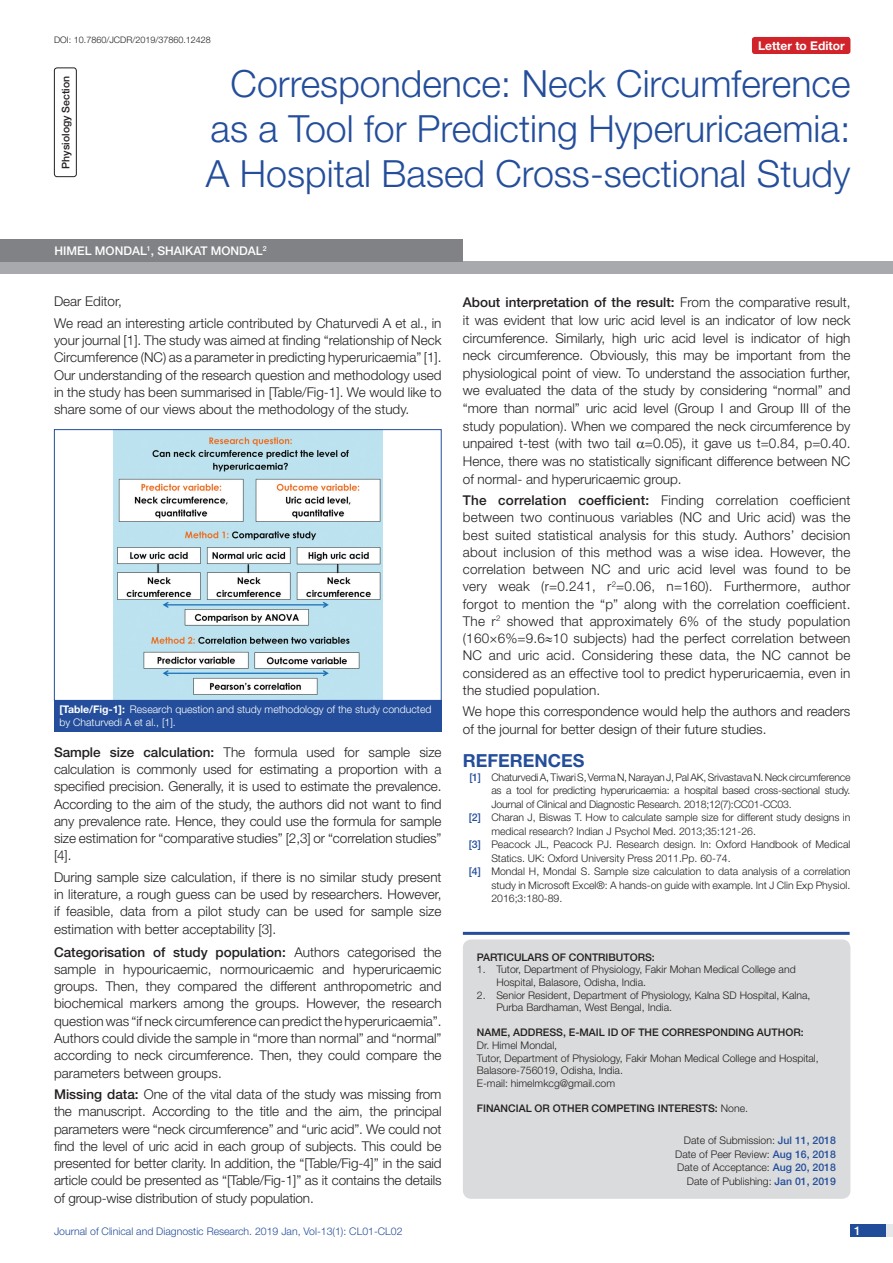
<style>
.page{position:relative;width:893px;height:1263px;background:#fff}
.page>*{position:absolute;margin:0;border:0;box-sizing:border-box;transform-origin:0 0}
.t1{font:300 37.5px/45px "Helvetica Neue";color:#244e9b;text-align:justify}
.Heading{font:700 18px "Helvetica Neue";color:#244e9b}
.Body_text{font:300 13.5px/17.2px "Helvetica Neue";color:#231f20;text-align:justify}
.Author{font:500 12px "Helvetica Neue";color:#fff}
.t2{font:700 12px "Helvetica Neue";color:#fff}
.Partic_Contri_Txt{font:300 10.5px/12.6px "Helvetica Neue";color:#231f20}
.Partic_Contri_Txt-2{font:300 10.5px "Helvetica Neue";letter-spacing:-.02em;color:#231f20}
.Partic_Contri_Head{font:500 10.5px "Helvetica Neue";color:#231f20}
.TABLE_FIG{font:300 10.5px/12.6px "Helvetica Neue";color:#fff}
.t3{font:300 10.5px "Helvetica Neue";color:#244e9b}
.section{font:500 10.5px "Helvetica Neue";color:#231f20}
.DOI{font:300 9px "Helvetica Neue";color:#231f20}
.s1{font-weight:700}
.s2{font-weight:500}
.s3{font-weight:500;color:#244e9b}
.s4{font-weight:300}
</style>
<div class="page">
<div style="left:850px;top:1224px;width:43px;height:13px;background:#e6e7e9"></div>
<div style="left:850px;top:1224px;width:35px;height:13px;background:#214c99"></div>
<div style="left:752px;top:37px;width:98px;height:17px;background:#d1232a;border-radius:3px"></div>
<div style="left:54px;top:68px;width:23px;height:109px;border:1px solid #231f20;border-radius:3px"></div>
<div style="left:0;top:262px;width:893px;height:12px;background:#a8a9ad"></div>
<div style="left:0;top:239px;width:463px;height:23px;background:#808285"></div>
<img style="left:113px;top:431px;width:269px;height:268px">
<div style="left:54px;top:429px;width:388px;height:272px;border:1px solid #244e9b"></div>
<div style="left:54px;top:700px;width:388px;height:31px;background:#244e9b"></div>
<hr style="left:463px;top:932px;width:387px;height:3px;background:#244e9b">
<div style="left:463px;top:939px;width:387px;height:260px;background:#dadbdc;border-radius:9px"></div>
<p class="DOI" style="left:54px;top:35px;width:158px">DOI: 10.7860/JCDR/2019/37860.12428</p>
<p class="t2" style="left:758px;top:38px;width:88px">Letter to Editor</p>
<p class="section" style="left:59px;top:169px;width:94px;rotate:-90deg">Physiology Section</p>
<p class="t1" style="left:206px;top:60px;width:646px;text-indent:25px">Correspondence: Neck Circumference as a Tool for Predicting Hyperuricaemia:<br>A Hospital Based Cross-sectional Study</p>
<p class="Author" style="left:54px;top:244px;width:214px">Himel Mondal<sup>1</sup>, Shaikat Mondal<sup>2</sup></p>
<p class="Body_text" style="left:54px;top:293px;width:69px">Dear Editor,</p>
<p class="Body_text" style="left:54px;top:314px;width:389px">We read an interesting article contributed by Chaturvedi A et al., in your journal [1]. The study was aimed at finding “relationship of Neck Circumference (NC) as a parameter in predicting hyperuricaemia” [1].<br>Our understanding of the research question and methodology used in the study has been summarised in [Table/Fig-1]. We would like to share some of our views about the methodology of the study.</p>
<p class="TABLE_FIG" style="left:59px;top:703px;width:374px"><span class="s1">[Table/Fig-1]:</span> Research question and study methodology of the study conducted by Chaturvedi A et al., [1].</p>
<p class="Body_text" style="left:54px;top:743px;width:389px"><span class="s2">Sample size calculation:</span> The formula used for sample size calculation is commonly used for estimating a proportion with a specified precision. Generally, it is used to estimate the prevalence.<br>According to the aim of the study, the authors did not want to find any prevalence rate. Hence, they could use the formula for sample size estimation for “comparative studies” [2,3] or “correlation studies” [4].</p>
<p class="Body_text" style="left:54px;top:868px;width:389px">During sample size calculation, if there is no similar study present in literature, a rough guess can be used by researchers. However, if feasible, data from a pilot study can be used for sample size estimation with better acceptability [3].</p>
<p class="Body_text" style="left:54px;top:943px;width:389px"><span class="s2">Categorisation of study population:</span> Authors categorised the sample in hypouricaemic, normouricaemic and hyperuricaemic groups. Then, they compared the different anthropometric and biochemical markers among the groups. However, the research question was “if neck circumference can predict the hyperuricaemia”.<br>Authors could divide the sample in “more than normal” and “normal” according to neck circumference. Then, they could compare the parameters between groups.</p>
<p class="Body_text" style="left:54px;top:1085px;width:389px"><span class="s2">M issing data:</span> One of the vital data of the study was missing from the manuscript. According to the title and the aim, the principal parameters were “neck circumference” and “uric acid”. We could not find the level of uric acid in each group of subjects. This could be presented for better clarity. In addition, the “[Table/Fig-4]” in the said article could be presented as “[Table/Fig-1]” as it contains the details of group-wise distribution of study population.</p>
<p class="Body_text" style="left:463px;top:293px;width:389px;line-height:17.7px"><span class="s2">About interpretation of the result:</span> From the comparative result, it was evident that low uric acid level is an indicator of low neck circumference. Similarly, high uric acid level is indicator of high neck circumference. Obviously, this may be important from the physiological point of view. To understand the association further, we evaluated the data of the study by considering “normal” and “more than normal” uric acid level (Group I and Group III of the study population). When we compared the neck circumference by unpaired t-test (with two tail =0.05), it gave us t=0.84, p=0.40.<br>Hence, there was no statistically significant difference between NC of normal- and hyperuricaemic group.</p>
<p class="Body_text" style="left:463px;top:491px;width:389px"><span class="s2">The correlation coefficient:</span> Finding correlation coefficient between two continuous variables (NC and Uric acid) was the best suited statistical analysis for this study. Authors’ decision about inclusion of this method was a wise idea. However, the correlation between NC and uric acid level was found to be very weak (r=0.241, r<sup>2</sup>=0.06, n=160). Furthermore, author forgot to mention the “p” along with the correlation coefficient.<br>The r<sup>2</sup> showed that approximately 6% of the study population (160×6%=9.6≈10 subjects) had the perfect correlation between NC and uric acid. Considering these data, the NC cannot be considered as an effective tool to predict hyperuricaemia, even in the studied population.</p>
<p class="Body_text" style="left:463px;top:703px;width:389px">We hope this correspondence would help the authors and readers of the journal for better design of their future studies.</p>
<p class="Heading" style="left:463px;top:749px;width:123px">REFERENCES</p>
<p class="Partic_Contri_Txt-2" style="left:469px;top:770px;width:383px"><span class="s3">[1]</span> Chaturvedi A, Tiwari S, Verma N, Narayan J, Pal AK, Srivastava N. Neck circumference</p>
<p class="Partic_Contri_Txt-2" style="left:491px;top:784px;width:361px">as a tool for predicting hyperuricaemia: a hospital based cross-sectional study.</p>
<p class="Partic_Contri_Txt-2" style="left:491px;top:797px;width:302px">Journal of Clinical and Diagnostic Research. 2018;12(7):CC01-CC03.</p>
<p class="Partic_Contri_Txt" style="left:469px;top:811px;width:383px"><span class="s3">[2]</span> Charan J, Biswas T. How to calculate sample size for different study designs in</p>
<p class="Partic_Contri_Txt" style="left:491px;top:824px;width:266px">medical research? Indian J Psychol Med. 2013;35:121-26.</p>
<p class="Partic_Contri_Txt" style="left:469px;top:838px;width:383px"><span class="s3">[3]</span> Peacock JL, Peacock PJ. Research design. In: Oxford Handbook of Medical</p>
<p class="Partic_Contri_Txt" style="left:491px;top:851px;width:241px">Statics. UK: Oxford University Press 2011.Pp. 60-74.</p>
<p class="Partic_Contri_Txt" style="left:469px;top:865px;width:383px"><span class="s3">[4]</span> Mondal H, Mondal S. Sample size calculation to data analysis of a correlation</p>
<p class="Partic_Contri_Txt" style="left:491px;top:878px;width:361px">study in Microsoft Excel®: A hands-on guide with example. Int J Clin Exp Physiol.</p>
<p class="Partic_Contri_Txt" style="left:491px;top:892px;width:73px">2016;3:180-89.</p>
<p class="Partic_Contri_Head" style="left:477px;top:951px;width:108px">PARTI CULARS OF CONT</p>
<p class="Partic_Contri_Head" style="left:598px;top:951px;width:58px">RIBUTORS:</p>
<p class="Partic_Contri_Txt" style="left:496px;top:963px;width:301px;text-indent:-20px">1. Tutor, Department of Physiology, Fakir Mohan Medical College and<br>Hospital, Balasore, Odisha, India.</p>
<p class="Partic_Contri_Txt" style="left:496px;top:988px;width:316px;text-indent:-20px">2. Senior Resident, Department of Physiology, Kalna SD Hospital, Kalna,<br>Purba Bardhaman, West Bengal, India.</p>
<p class="Partic_Contri_Head" style="left:477px;top:1026px;width:9px">NAME</p>
<p class="Partic_Contri_Head" style="left:507px;top:1026px;width:15px">, ADD</p>
<p class="Partic_Contri_Head" style="left:535px;top:1026px;width:52px">RESS, E-MAIL</p>
<p class="Partic_Contri_Head" style="left:608px;top:1026px;width:113px">ID OF THE CORRESPONDIN</p>
<p class="Partic_Contri_Head" style="left:746px;top:1026px;width:59px">G AUTHOR:</p>
<p class="Partic_Contri_Txt" style="left:477px;top:1039px;width:82px">Dr. Himel Mondal,</p>
<p class="Partic_Contri_Txt" style="left:477px;top:1051px;width:343px">Tutor, Department of Physiology, Fakir Mohan Medical College and Hospital,<br>Balasore-756019, Odisha, India.</p>
<p class="Partic_Contri_Txt" style="left:477px;top:1076px;width:140px">E-mail: himelmkcg@gmail.com</p>
<p class="Partic_Contri_Head" style="left:477px;top:1102px;width:154px">Financial OR OTHER COM PETIN</p>
<p class="Partic_Contri_Head" style="left:647px;top:1102px;width:18px">G INTE</p>
<p class="Partic_Contri_Head" style="left:681px;top:1102px;width:68px">RESTS: <span class="s4">None.</span></p>
<p class="Partic_Contri_Txt" style="left:684px;top:1134px;width:153px">Date of Submission: <span class="s3">Jul 11, 2018</span></p>
<p class="Partic_Contri_Txt" style="left:675px;top:1147px;width:162px">Date of Peer Review: <span class="s3">Aug 16, 2018</span></p>
<p class="Partic_Contri_Txt" style="left:677px;top:1161px;width:160px">Date of Acceptance: <span class="s3">Aug 20, 2018</span></p>
<p class="Partic_Contri_Txt" style="left:687px;top:1174px;width:150px">Date of Publishing: <span class="s3">Jan 01, 2019</span></p>
<p class="t3" style="left:54px;top:1225px;width:350px">Journal of Clinical and Diagnostic Research. 2019 Jan, Vol-13(1): CL01-CL02</p>
<p class="Author" style="left:854px;top:1223px;width:8px">1</p>
</div>
